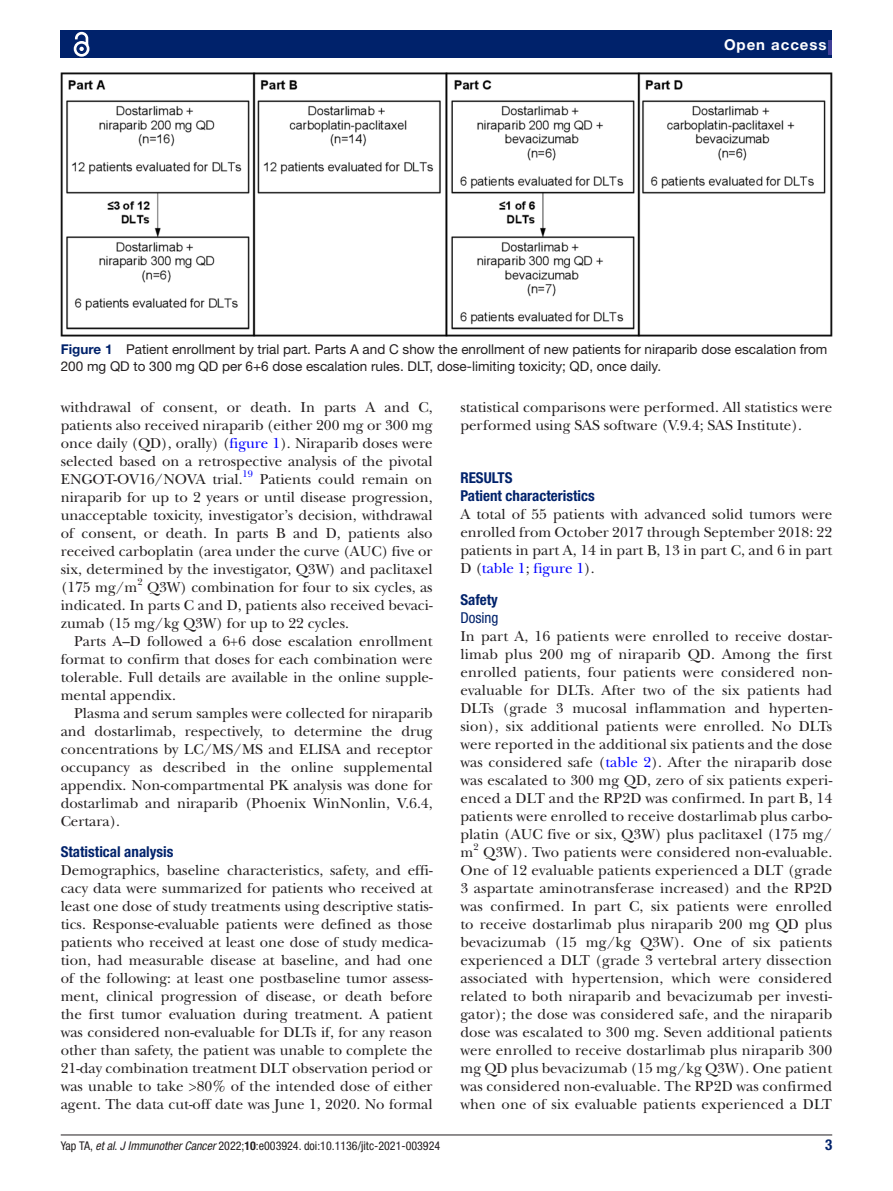
<style>
.page{position:relative;width:893px;height:1191px;background:#fff}
.page>*{position:absolute;margin:0;border:0;box-sizing:border-box;transform-origin:0 0}
.t1{font:15px/18px "New Baskerville";color:#231f20;text-align:justify}
.t2{font:700 condensed 15px/18px "Helvetica Neue LT Std";color:#00226b}
.t3{font:700 15px "Helvetica Neue LT Std";letter-spacing:.065em;color:#fff}
.t4{font:condensed 15px "Helvetica Neue LT Std";color:#00226b}
.t5{font:13.5px/16.2px "Helvetica Neue LT Std";color:#231f20}
.t6{font:condensed 12px "Helvetica Neue LT Std";color:#231f20}
.t7{font:9.9px "New Baskerville";color:#00f}
.t8{font:9.9px "New Baskerville";color:#231f20}
.s1{font-weight:700;color:#00226b}
.s2{color:#00f}
.s3{font-style:italic}
.s4{font-weight:700}
</style>
<div class="page">
<hr style="left:61px;top:1134px;width:771px;height:1px;background:#231f20">
<div style="left:61px;top:31px;width:771px;height:27px;background:#00226b"></div>
<hr style="left:828px;top:40px;width:4px;height:15px;background:#414099">
<svg style="left:73px;top:31px;width:17px;height:26px"></svg>
<img style="left:61px;top:73px;width:771px;height:264px">
<p class="t3" style="left:724px;top:35px;width:104px">Open access</p>
<p class="t5" style="left:61px;top:341px;width:768px"><span class="s1">Figure 1</span> Patient enrollment by trial part. Parts A and C show the enrollment of new patients for niraparib dose escalation from<br>200 mg QD to 300 mg QD per 6+6 dose escalation rules. DLT, dose-limiting toxicity; QD, once daily.</p>
<p class="t1" style="left:61px;top:398px;width:373px">withdrawal of consent, or death. In parts A and C, patients also received niraparib (either 200 mg or 300 mg once daily (QD), orally) (<span class="s2">figure 1</span>). Niraparib doses were selected based on a retrospective analysis of the pivotal ENGOT-OV16/NOVA trial.</p>
<p class="t7" style="left:243px;top:468px;width:12px">19</p>
<p class="t1" style="left:61px;top:470px;width:373px;text-indent:199px">Patients could remain on niraparib for up to 2 years or until disease progression, unacceptable toxicity, investigator’s decision, withdrawal of consent, or death. In parts B and D, patients also received carboplatin (area under the curve (AUC) five or six, determined by the investigator, Q3W) and paclitaxel (175 mg/m</p>
<p class="t8" style="left:137px;top:576px;width:7px">2</p>
<p class="t1" style="left:61px;top:578px;width:373px;text-indent:86px">Q3W) combination for four to six cycles, as indicated. In parts C and D, patients also received bevaci&shy;zumab (15 mg/kg Q3W) for up to 22 cycles.</p>
<p class="t1" style="left:61px;top:632px;width:373px;text-indent:14px">Parts A–D followed a 6+6 dose escalation enrollment format to confirm that doses for each combination were tolerable. Full details are available in the online supple&shy;mental appendix.</p>
<p class="t1" style="left:61px;top:704px;width:373px;text-indent:14px">Plasma and serum samples were collected for niraparib and dostarlimab, respectively, to determine the drug concentrations by LC/MS/MS and ELISA and receptor occupancy as described in the online supplemental appendix. Non-compartmental PK analysis was done for dostarlimab and niraparib (Phoenix WinNonlin, V.6.4, Certara).</p>
<p class="t2" style="left:61px;top:842px;width:114px">Statistical analysis</p>
<p class="t1" style="left:61px;top:861px;width:373px">Demographics, baseline characteristics, safety, and effi&shy;cacy data were summarized for patients who received at least one dose of study treatments using descriptive statis&shy;tics. Response-evaluable patients were defined as those patients who received at least one dose of study medica&shy;tion, had measurable disease at baseline, and had one of the following: at least one postbaseline tumor assess&shy;ment, clinical progression of disease, or death before the first tumor evaluation during treatment. A patient was considered non-evaluable for DLTs if, for any reason other than safety, the patient was unable to complete the 21-day combination treatment DLT observation period or was unable to take &gt;80% of the intended dose of either agent. The data cut-off date was June 1, 2020. No formal</p>
<p class="t1" style="left:460px;top:398px;width:373px">statistical comparisons were performed. All statistics were performed using SAS software (V.9.4; SAS Institute).</p>
<p class="t2" style="left:460px;top:468px;width:136px">RESULTS<br>Patient characteristics</p>
<p class="t1" style="left:460px;top:505px;width:373px">A total of 55 patients with advanced solid tumors were enrolled from October 2017 through September 2018: 22 patients in part A, 14 in part B, 13 in part C, and 6 in part D (<span class="s2">table 1</span>; <span class="s2">figure 1</span>).</p>
<p class="t2" style="left:460px;top:590px;width:39px">Safety</p>
<p class="t4" style="left:460px;top:609px;width:40px">Dosing</p>
<p class="t1" style="left:460px;top:627px;width:373px">In part A, 16 patients were enrolled to receive dostar&shy;limab plus 200 mg of niraparib QD. Among the first enrolled patients, four patients were considered non&shy;evaluable for DLTs. After two of the six patients had DLTs (grade 3 mucosal inflammation and hyperten&shy;sion), six additional patients were enrolled. No DLTs were reported in the additional six patients and the dose was considered safe (<span class="s2">table 2</span>). After the niraparib dose was escalated to 300 mg QD, zero of six patients experi&shy;enced a DLT and the RP2D was confirmed. In part B, 14 patients were enrolled to receive dostarlimab plus carbo&shy;platin (AUC five or six, Q3W) plus paclitaxel (175 mg/ m</p>
<p class="t8" style="left:473px;top:841px;width:7px">2</p>
<p class="t1" style="left:460px;top:843px;width:373px;text-indent:23px">Q3W). Two patients were considered non-evaluable.<br>One of 12 evaluable patients experienced a DLT (grade 3 aspartate aminotransferase increased) and the RP2D was confirmed. In part C, six patients were enrolled to receive dostarlimab plus niraparib 200 mg QD plus bevacizumab (15 mg/kg Q3W). One of six patients experienced a DLT (grade 3 vertebral artery dissection associated with hypertension, which were considered related to both niraparib and bevacizumab per investi&shy;gator); the dose was considered safe, and the niraparib dose was escalated to 300 mg. Seven additional patients were enrolled to receive dostarlimab plus niraparib 300 mg QD plus bevacizumab (15 mg/kg Q3W). One patient was considered non-evaluable. The RP2D was confirmed when one of six evaluable patients experienced a DLT</p>
<p class="t6" style="left:61px;top:1138px;width:381px">Yap TA, <span class="s3">et al</span>. <span class="s3">J Immunother Cancer</span> 2022;<span class="s4">10</span>:e003924. doi:10.1136/jitc-2021-003924</p>
<p class="t2" style="left:825px;top:1135px;width:9px">3</p>
</div>
